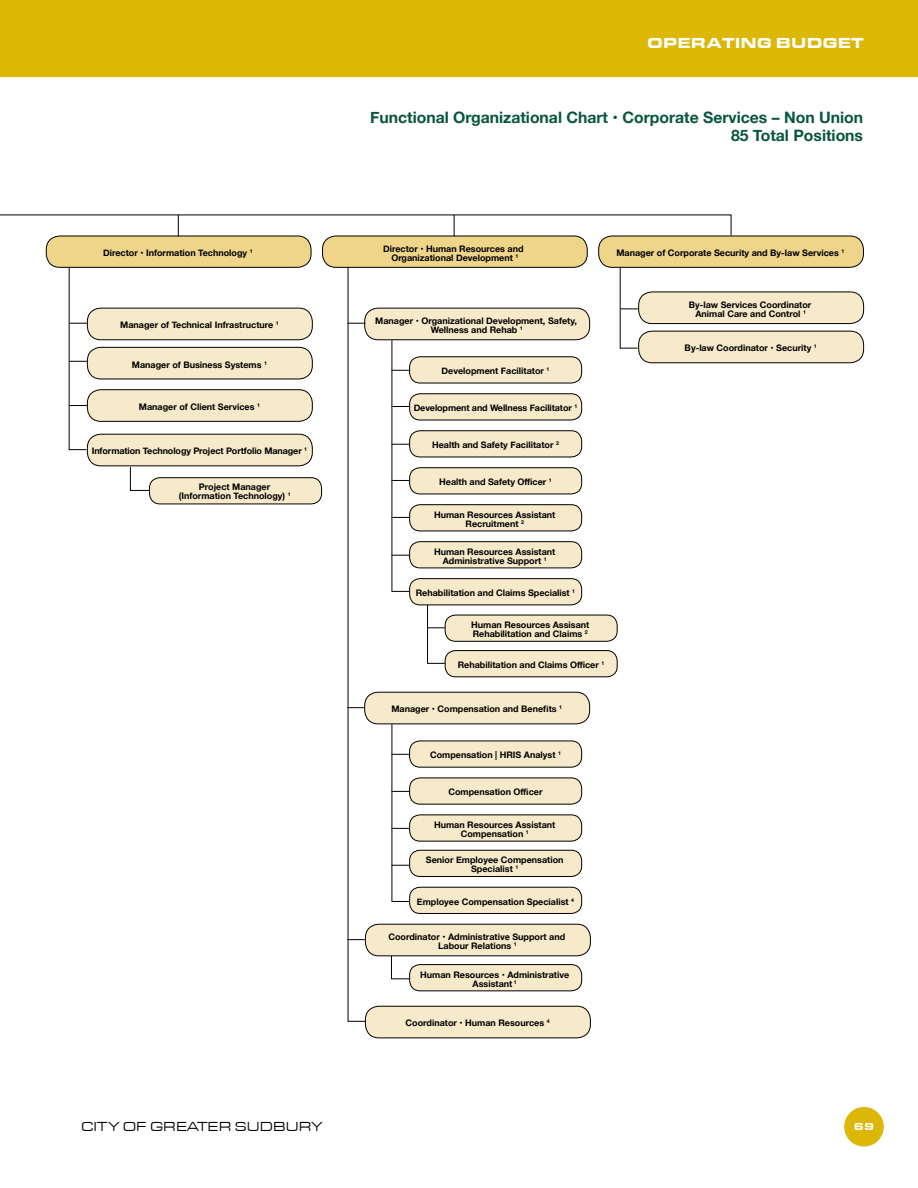
<style>
.page{position:relative;width:918px;height:1188px;background:#fff}
.page>*{position:absolute;margin:0;border:0;box-sizing:border-box;transform-origin:0 0}
.t1{font:700 15.75px/18px "Helvetica Neue";color:#095540;text-align:right}
.t2{font:900 15px "Eurostile Extended";color:#fff}
.t3{font:13.5px "Eurostile T Regu Exte";color:#000}
.t4{font:900 10.5px "Eurostile Extended";color:#fff}
.t5{font:700 9px/9px "Helvetica Neue";color:#000;text-align:center}
.t6{font:700 5.25px "Helvetica Neue";color:#000}
</style>
<div class="page">
<div style="left:0;top:0;width:918px;height:76px;background:#dcb704"></div>
<div style="left:844px;top:1107px;width:40px;height:40px;background:#dcb704;border-radius:50%"></div>
<svg style="left:0;top:214px;width:732px;height:22px"></svg>
<div style="left:46px;top:236px;width:265px;height:31px;background:#eed58a;border-radius:14px"></div>
<div style="left:46px;top:236px;width:265px;height:32px;border:1px solid #000;border-radius:14px"></div>
<div style="left:322px;top:236px;width:265px;height:31px;background:#eed58a;border-radius:14px"></div>
<div style="left:322px;top:236px;width:266px;height:32px;border:1px solid #000;border-radius:14px"></div>
<div style="left:365px;top:308px;width:225px;height:32px;background:#f7eaca;border-radius:13px"></div>
<div style="left:364px;top:308px;width:226px;height:32px;border:1px solid #000;border-radius:13px"></div>
<div style="left:87px;top:308px;width:225px;height:32px;background:#f7eaca;border-radius:13px"></div>
<div style="left:87px;top:308px;width:226px;height:32px;border:1px solid #000;border-radius:13px"></div>
<div style="left:87px;top:347px;width:225px;height:32px;background:#f7eaca;border-radius:13px"></div>
<div style="left:87px;top:347px;width:226px;height:32px;border:1px solid #000;border-radius:13px"></div>
<div style="left:87px;top:390px;width:225px;height:31px;background:#f7eaca;border-radius:13px"></div>
<div style="left:87px;top:389px;width:226px;height:33px;border:1px solid #000;border-radius:13px"></div>
<div style="left:87px;top:434px;width:225px;height:32px;background:#f7eaca;border-radius:13px"></div>
<div style="left:87px;top:434px;width:226px;height:32px;border:1px solid #000;border-radius:13px"></div>
<div style="left:150px;top:478px;width:172px;height:26px;background:#f7eaca;border-radius:10px"></div>
<div style="left:149px;top:477px;width:173px;height:27px;border:1px solid #000;border-radius:10px"></div>
<div style="left:410px;top:357px;width:172px;height:26px;background:#f7eaca;border-radius:10px"></div>
<div style="left:409px;top:356px;width:173px;height:27px;border:1px solid #000;border-radius:10px"></div>
<svg style="left:178px;top:215px;width:1px;height:21px"></svg>
<svg style="left:454px;top:215px;width:1px;height:21px"></svg>
<svg style="left:130px;top:466px;width:20px;height:25px"></svg>
<svg style="left:68px;top:267px;width:19px;height:183px"></svg>
<svg style="left:619px;top:268px;width:19px;height:81px"></svg>
<svg style="left:347px;top:266px;width:19px;height:756px"></svg>
<svg style="left:391px;top:339px;width:19px;height:253px"></svg>
<svg style="left:391px;top:724px;width:19px;height:178px"></svg>
<svg style="left:427px;top:605px;width:20px;height:59px"></svg>
<svg style="left:391px;top:956px;width:20px;height:24px"></svg>
<div style="left:365px;top:692px;width:225px;height:32px;background:#f7eaca;border-radius:13px"></div>
<div style="left:364px;top:692px;width:226px;height:32px;border:1px solid #000;border-radius:13px"></div>
<div style="left:410px;top:741px;width:172px;height:26px;background:#f7eaca;border-radius:10px"></div>
<div style="left:409px;top:741px;width:173px;height:27px;border:1px solid #000;border-radius:10px"></div>
<div style="left:410px;top:394px;width:172px;height:26px;background:#f7eaca;border-radius:10px"></div>
<div style="left:409px;top:393px;width:173px;height:27px;border:1px solid #000;border-radius:10px"></div>
<div style="left:410px;top:778px;width:172px;height:26px;background:#f7eaca;border-radius:10px"></div>
<div style="left:409px;top:778px;width:173px;height:27px;border:1px solid #000;border-radius:10px"></div>
<div style="left:410px;top:431px;width:172px;height:26px;background:#f7eaca;border-radius:10px"></div>
<div style="left:409px;top:430px;width:173px;height:27px;border:1px solid #000;border-radius:10px"></div>
<div style="left:410px;top:850px;width:172px;height:26px;background:#f7eaca;border-radius:10px"></div>
<div style="left:409px;top:850px;width:173px;height:27px;border:1px solid #000;border-radius:10px"></div>
<div style="left:410px;top:815px;width:172px;height:26px;background:#f7eaca;border-radius:10px"></div>
<div style="left:409px;top:815px;width:173px;height:27px;border:1px solid #000;border-radius:10px"></div>
<div style="left:410px;top:468px;width:172px;height:26px;background:#f7eaca;border-radius:10px"></div>
<div style="left:409px;top:467px;width:173px;height:27px;border:1px solid #000;border-radius:10px"></div>
<div style="left:410px;top:887px;width:172px;height:26px;background:#f7eaca;border-radius:10px"></div>
<div style="left:409px;top:887px;width:173px;height:27px;border:1px solid #000;border-radius:10px"></div>
<div style="left:410px;top:965px;width:172px;height:26px;background:#f7eaca;border-radius:10px"></div>
<div style="left:409px;top:964px;width:173px;height:27px;border:1px solid #000;border-radius:10px"></div>
<div style="left:410px;top:505px;width:172px;height:26px;background:#f7eaca;border-radius:10px"></div>
<div style="left:409px;top:504px;width:173px;height:27px;border:1px solid #000;border-radius:10px"></div>
<div style="left:365px;top:924px;width:225px;height:32px;background:#f7eaca;border-radius:13px"></div>
<div style="left:365px;top:924px;width:226px;height:32px;border:1px solid #000;border-radius:13px"></div>
<div style="left:365px;top:1006px;width:225px;height:32px;background:#f7eaca;border-radius:13px"></div>
<div style="left:365px;top:1006px;width:226px;height:32px;border:1px solid #000;border-radius:13px"></div>
<div style="left:410px;top:542px;width:172px;height:26px;background:#f7eaca;border-radius:10px"></div>
<div style="left:409px;top:541px;width:173px;height:27px;border:1px solid #000;border-radius:10px"></div>
<div style="left:410px;top:579px;width:172px;height:26px;background:#f7eaca;border-radius:10px"></div>
<div style="left:409px;top:578px;width:173px;height:27px;border:1px solid #000;border-radius:10px"></div>
<div style="left:445px;top:615px;width:172px;height:26px;background:#f7eaca;border-radius:10px"></div>
<div style="left:445px;top:615px;width:173px;height:27px;border:1px solid #000;border-radius:10px"></div>
<div style="left:445px;top:651px;width:172px;height:26px;background:#f7eaca;border-radius:10px"></div>
<div style="left:445px;top:650px;width:173px;height:27px;border:1px solid #000;border-radius:10px"></div>
<div style="left:599px;top:236px;width:264px;height:31px;background:#eed58a;border-radius:14px"></div>
<div style="left:598px;top:236px;width:266px;height:32px;border:1px solid #000;border-radius:14px"></div>
<div style="left:639px;top:292px;width:225px;height:32px;background:#f7eaca;border-radius:13px"></div>
<div style="left:638px;top:292px;width:226px;height:32px;border:1px solid #000;border-radius:13px"></div>
<div style="left:639px;top:331px;width:225px;height:32px;background:#f7eaca;border-radius:13px"></div>
<div style="left:638px;top:331px;width:226px;height:32px;border:1px solid #000;border-radius:13px"></div>
<h2 class="t2" style="left:647px;top:34px;width:218px">OPERATING BUDGET</h2>
<h1 class="t1" style="left:370px;top:109px;width:495px">Functional Organizational Chart • Corporate Services – Non Union<br>85 Total Positions</h1>
<p class="t5" style="left:103px;top:249px;width:151px">Director • Information Technology <sup>1</sup></p>
<p class="t5" style="left:383px;top:244px;width:142px">Director • Human Resources and<br>Organizational Development <sup>1</sup></p>
<p class="t5" style="left:616px;top:249px;width:229px">Manager of Corporate Security and By-law Services <sup>1</sup></p>
<p class="t5" style="left:375px;top:316px;width:203px">Manager • Organizational Development, Safety,<br>Wellness and Rehab</p>
<p class="t6" style="left:276px;top:319px;width:4px">1</p>
<p class="t5" style="left:120px;top:321px;width:155px">Manager of Technical Infrastructure</p>
<p class="t6" style="left:520px;top:324px;width:4px">1</p>
<p class="t5" style="left:132px;top:360px;width:137px">Manager of Business Systems <sup>1</sup></p>
<p class="t5" style="left:139px;top:402px;width:123px">Manager of Client Services <sup>1</sup></p>
<p class="t5" style="left:92px;top:447px;width:217px">Information Technology Project Portfolio Manager <sup>1</sup></p>
<p class="t5" style="left:179px;top:482px;width:113px">Project Manager (Information Technology) <sup>1</sup></p>
<p class="t5" style="left:442px;top:367px;width:109px">Development Facilitator <sup>1</sup></p>
<p class="t5" style="left:414px;top:404px;width:165px">Development and Wellness Facilitator <sup>1</sup></p>
<p class="t5" style="left:432px;top:441px;width:128px">Health and Safety Facilitator <sup>2</sup></p>
<p class="t5" style="left:439px;top:478px;width:114px">Health and Safety Officer <sup>1</sup></p>
<p class="t5" style="left:434px;top:510px;width:123px">Human Resources Assistant<br>Recruitment <sup>2</sup></p>
<p class="t5" style="left:434px;top:547px;width:123px">Human Resources Assistant<br>Administrative Support <sup>1</sup></p>
<p class="t5" style="left:416px;top:589px;width:161px">Rehabilitation and Claims Specialist <sup>1</sup></p>
<p class="t5" style="left:471px;top:621px;width:120px;text-align:left">Human Resources Assisant<br>Rehabilitation and Claims <sup>2</sup></p>
<p class="t5" style="left:458px;top:661px;width:148px">Rehabilitation and Claims Officer <sup>1</sup></p>
<p class="t5" style="left:391px;top:705px;width:172px">Manager • Compensation and Benefits <sup>1</sup></p>
<p class="t5" style="left:430px;top:751px;width:132px">Compensation | HRIS Analyst <sup>1</sup></p>
<p class="t5" style="left:448px;top:788px;width:96px">Compensation Officer</p>
<p class="t5" style="left:434px;top:820px;width:123px">Human Resources Assistant<br>Compensation <sup>1</sup></p>
<p class="t5" style="left:426px;top:856px;width:139px">Senior Employee Compensation<br>Specialist <sup>1</sup></p>
<p class="t5" style="left:417px;top:897px;width:159px">Employee Compensation Specialist <sup>4</sup></p>
<p class="t5" style="left:388px;top:932px;width:178px">Coordinator • Administrative Support and<br>Labour Relations <sup>1</sup></p>
<p class="t5" style="left:420px;top:970px;width:150px">Human Resources • Administrative<br>Assistant <sup>1</sup></p>
<p class="t5" style="left:406px;top:1019px;width:146px">Coordinator • Human Resources <sup>4</sup></p>
<p class="t5" style="left:689px;top:300px;width:124px">By-law Services Coordinator<br>Animal Care and Control <sup>1</sup></p>
<p class="t5" style="left:685px;top:344px;width:134px">By-law Coordinator • Security <sup>1</sup></p>
<h3 class="t3" style="left:81px;top:1119px;width:243px">CITY OF GREATER SUDBURY</h3>
<p class="t4" style="left:854px;top:1121px;width:22px">69</p>
</div>
